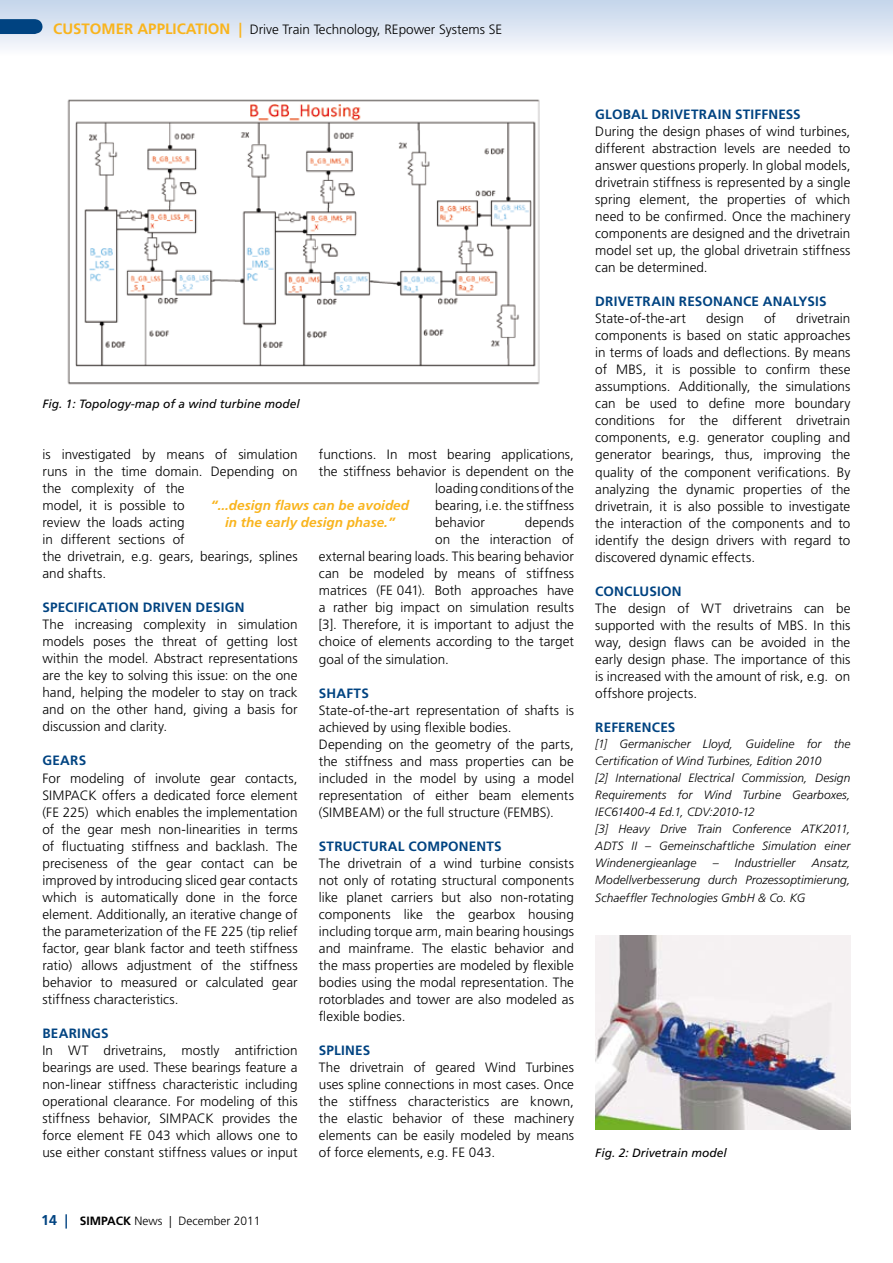
<style>
.page{position:relative;width:893px;height:1263px;background:#fff}
.page>*{position:absolute;margin:0;border:0;box-sizing:border-box;transform-origin:0 0}
.t1{font:300 13.5px/17px "Frutiger LT";letter-spacing:.005em;color:#000;text-align:justify}
.t2{font:700 13.5px "Frutiger LT";letter-spacing:.015em;color:#004381}
.t3{font:italic 700 13.5px/17px "Frutiger LT";color:#f9b41d;text-align:center}
.t4{font:italic 300 12px/17px "Frutiger LT";letter-spacing:.005em;color:#000}
.t5{font:italic 12px "Frutiger LT";color:#000}
.t6{font:300 12px "Frutiger LT";color:#000}
.s1{font-weight:700;font-size:15px;color:#f9b41d}
.s2{font-weight:700;font-size:14.25px;color:#004381}
.s3{font-weight:700}
</style>
<div class="page">
<div style="left:0;top:0;width:893px;height:102px;background:linear-gradient(to bottom,#cedbee,#fff)"></div>
<svg style="left:0;top:19px;width:43px;height:15px"></svg>
<svg style="left:892px;top:0;width:1px;height:102px"></svg>
<img style="left:62px;top:91px;width:483px;height:294px">
<img style="left:595px;top:935px;width:255px;height:194px">
<p class="t1" style="left:53px;top:21px;width:450px"><span class="s1">CUSTOM ER APPLICATION |</span> Drive Train Technology, REpower Systems SE</p>
<p class="t5" style="left:43px;top:397px;width:259px">Fig. 1: Topology-map of a wind turbine model</p>
<p class="t1" style="left:43px;top:446px;width:257px;text-align:left">is investigated by means of simulation runs in the time domain. Depending on the complexity of the<br>model, it is possible to<br>review the loads acting<br>in different sections of<br>the drivetrain, e.g. gears, bearings, splines and shafts.</p>
<p class="t2" style="left:43px;top:600px;width:201px">SPECIFICATION DRIVEN DESIGN</p>
<p class="t1" style="left:43px;top:616px;width:257px">The increasing complexity in simulation models poses the threat of getting lost within the model. Abstract representations are the key to solving this issue: on the one hand, helping the modeler to stay on track and on the other hand, giving a basis for discussion and clarity.</p>
<p class="t2" style="left:43px;top:753px;width:45px">GEARS</p>
<p class="t1" style="left:42px;top:769px;width:257px">For modeling of involute gear contacts, SIMPACK offers a dedicated force element (FE 225) which enables the implementation of the gear mesh non-linearities in terms of fluctuating stiffness and backlash. The preciseness of the gear contact can be improved by introducing sliced gear contacts which is automatically done in the force element. Additionally, an iterative change of the parameterization of the FE 225 (tip relief factor, gear blank factor and teeth stiffness ratio) allows adjustment of the stiffness behavior to measured or calculated gear stiffness characteristics.</p>
<p class="t2" style="left:42px;top:1025px;width:68px">BEARINGS</p>
<p class="t1" style="left:42px;top:1042px;width:257px">In WT drivetrains, mostly antifriction bearings are used. These bearings feature a non-linear stiffness characteristic including operational clearance. For modeling of this stiffness behavior, SIMPACK provides the force element FE 043 which allows one to use either constant stiffness values or input</p>
<p class="t1" style="left:319px;top:446px;width:257px">functions. In most bearing applications,</p>
<p class="t1" style="left:319px;top:463px;width:257px">the stiffness behavior is dependent on the</p>
<p class="t1" style="left:435px;top:480px;width:140px">loading conditions of the</p>
<p class="t1" style="left:435px;top:497px;width:140px">bearing, i.e. the stiffness</p>
<p class="t1" style="left:435px;top:514px;width:51px">behavior</p>
<p class="t1" style="left:525px;top:514px;width:51px">depends</p>
<p class="t1" style="left:435px;top:531px;width:140px">on the interaction of</p>
<p class="t1" style="left:319px;top:548px;width:257px">external bearing loads. This bearing behavior</p>
<p class="t1" style="left:319px;top:565px;width:257px">can be modeled by means of stiffness</p>
<p class="t1" style="left:319px;top:582px;width:257px">matrices (FE 041). Both approaches have</p>
<p class="t1" style="left:319px;top:599px;width:257px">a rather big impact on simulation results</p>
<p class="t1" style="left:319px;top:616px;width:257px">[3]. Therefore, it is important to adjust the</p>
<p class="t1" style="left:319px;top:633px;width:257px">choice of elements according to the target</p>
<p class="t1" style="left:319px;top:650px;width:132px">goal of the simulation.</p>
<p class="t2" style="left:319px;top:685px;width:52px">SHAFTS</p>
<p class="t1" style="left:319px;top:702px;width:257px;text-align:left">State-of-the-art representation of shafts is achieved by using flexible bodies.<br>Depending on the geometry of the parts, the stiffness and mass properties can be included in the model by using a model representation of either beam elements (SIMBEAM) or the full structure (FEMBS).</p>
<p class="t2" style="left:319px;top:838px;width:17px">STRU</p>
<p class="t2" style="left:353px;top:838px;width:19px">CTUR</p>
<p class="t2" style="left:388px;top:838px;width:71px">AL COMPONENT</p>
<p class="t2" style="left:494px;top:838px;width:9px">S</p>
<p class="t1" style="left:319px;top:855px;width:257px">The drivetrain of a wind turbine consists not only of rotating structural components like planet carriers but also non-rotating components like the gearbox housing including torque arm, main bearing housings and mainframe. The elastic behavior and the mass properties are modeled by flexible bodies using the modal representation. The rotorblades and tower are also modeled as flexible bodies.</p>
<p class="t2" style="left:319px;top:1042px;width:53px">SPLINES</p>
<p class="t1" style="left:319px;top:1059px;width:257px">The drivetrain of geared Wind Turbines uses spline connections in most cases. Once the stiffness characteristics are known, the elastic behavior of these machinery elements can be easily modeled by means of force elements, e.g. FE 043.</p>
<p class="t3" style="left:211px;top:496px;width:200px">“...design flaws can be avoided in the early design phase.”</p>
<p class="t2" style="left:595px;top:107px;width:97px">GLO BAL DRIVETR</p>
<p class="t2" style="left:708px;top:107px;width:95px">AIN STIFFNESS</p>
<p class="t1" style="left:595px;top:123px;width:257px">During the design phases of wind turbines, different abstraction levels are needed to answer questions properly. In global models, drivetrain stiffness is represented by a single spring element, the properties of which need to be confirmed. Once the machinery components are designed and the drivetrain model set up, the global drivetrain stiffness can be determined.</p>
<p class="t2" style="left:595px;top:294px;width:41px">DRIVETR</p>
<p class="t2" style="left:651px;top:294px;width:177px">AIN RESONANCE ANALYSIS</p>
<p class="t1" style="left:595px;top:310px;width:92px">State-of-the-art</p>
<p class="t1" style="left:706px;top:310px;width:39px">design</p>
<p class="t1" style="left:764px;top:310px;width:13px">of</p>
<p class="t1" style="left:595px;top:310px;width:257px;text-indent:201px">drivetrain components is based on static approaches in terms of loads and deflections. By means of MBS, it is possible to confirm these assumptions. Additionally, the simulations can be used to define more boundary conditions for the different drivetrain components, e.g. generator coupling and generator bearings, thus, improving the quality of the component verifications. By analyzing the dynamic properties of the drivetrain, it is also possible to investigate the interaction of the components and to identify the design drivers with regard to discovered dynamic effects.</p>
<p class="t2" style="left:595px;top:583px;width:77px">CONCLUSION</p>
<p class="t1" style="left:595px;top:600px;width:257px">The design of WT drivetrains can be supported with the results of MBS. In this way, design flaws can be avoided in the early design phase. The importance of this is increased with the amount of risk, e.g. on offshore projects.</p>
<p class="t2" style="left:595px;top:719px;width:32px">REFEREN</p>
<p class="t2" style="left:652px;top:719px;width:25px">CES</p>
<p class="t4" style="left:595px;top:736px;width:257px">[1] Germanischer Lloyd, Guideline for the Certification of Wind Turbines, Edition 2010<br>[2] International Electrical Commission, Design Requirements for Wind Turbine Gearboxes, IEC61400-4 Ed.1, CDV:2010-12<br>[3] Heavy Drive Train Conference ATK2011, ADTS II – Gemeinschaftliche Simulation einer Windenergieanlage</p>
<p class="t4" style="left:713px;top:855px;width:84px">– Industrieller</p>
<p class="t4" style="left:595px;top:855px;width:257px;text-align:justify;text-indent:216px">Ansatz, Modellverbesserung durch Prozessoptimierung, Schaeffler Technologies GmbH &amp; Co. KG</p>
<p class="t5" style="left:595px;top:1145px;width:133px">Fig. 2: Drivetrain model</p>
<p class="t6" style="left:41px;top:1214px;width:221px"><span class="s2">14 |</span> <span class="s3">SIMPACK</span> News | December 2011</p>
</div>
